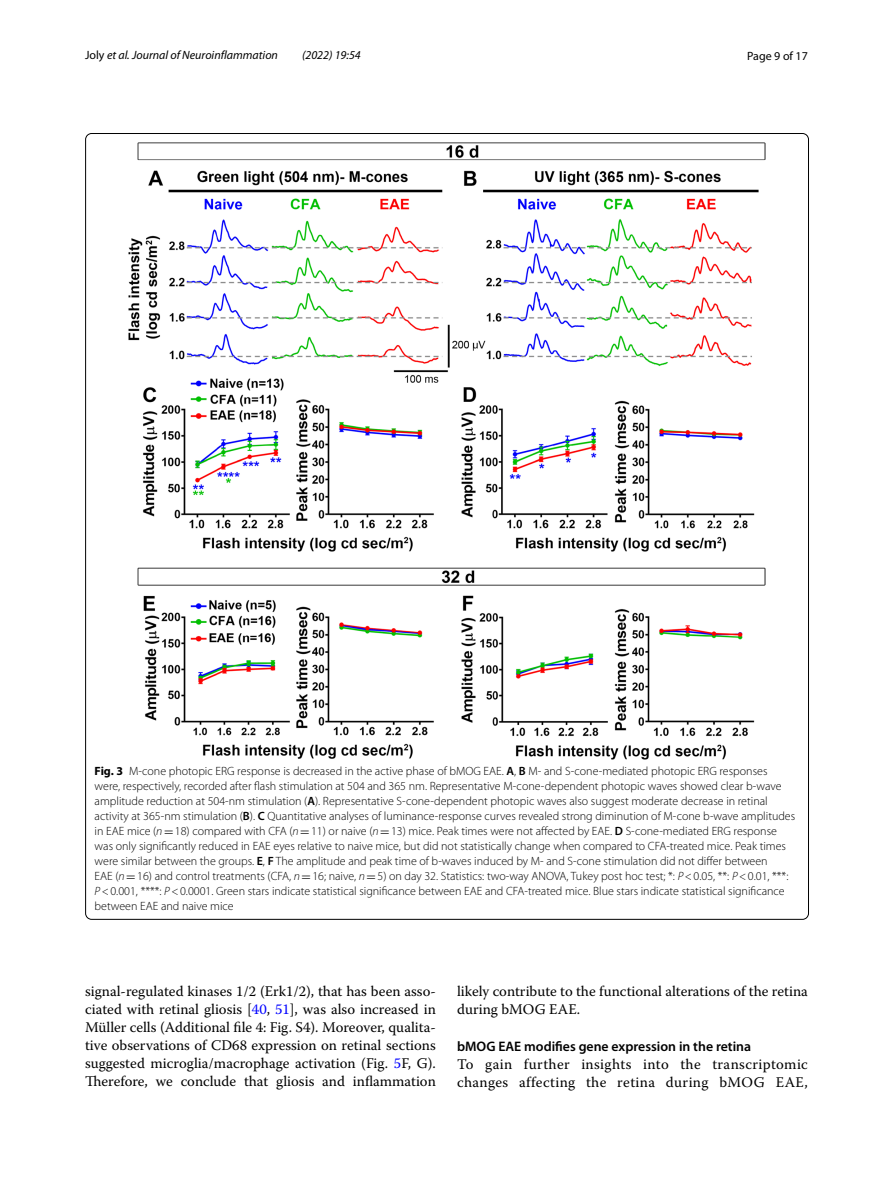
<style>
.page{position:relative;width:893px;height:1187px;background:#fff}
.page>*{position:absolute;margin:0;border:0;box-sizing:border-box;transform-origin:0 0}
.t1{font:14.7px/18px "Warnock Pro";color:#000;text-align:justify}
.t2{font:14.7px/18px "Warnock Pro";letter-spacing:.025em;color:#000}
.t3{font:600 13.8px "Myriad Pro";color:#000}
.t4{font:300 12px/15px "Myriad Pro";color:#000}
.t5{font:italic 12px "Myriad Pro";color:#000}
.t6{font:12px "Myriad Pro";color:#000}
.s1{font-style:normal}
.s2{font-weight:700}
.s3{font-weight:600}
.s4{font-style:italic}
.s5{font-family:"MTSY";font-weight:400}
.s6{color:#00f}
</style>
<div class="page">
<img style="left:128px;top:142px;width:638px;height:617px">
<p class="t5" style="left:85px;top:48px;width:194px"><span class="s1">Joly</span> et al. Journal of Neuroinflammation</p>
<p class="t5" style="left:302px;top:48px;width:60px">(2022) 19:54</p>
<p class="t6" style="left:747px;top:48px;width:62px">Page 9 of 17</p>
<p class="t4" style="left:95px;top:763px;width:702px"><span class="s2">Fig. 3</span> M-cone photopic ERG response is decreased in the active phase of bMOG EAE. <span class="s3">A</span>, <span class="s3">B</span> M- and S-cone-mediated photopic ERG responses were, respectively, recorded after flash stimulation at 504 and 365 nm. Representative M-cone-dependent photopic waves showed clear b-wave amplitude reduction at 504-nm stimulation (<span class="s3">A</span>). Representative S-cone-dependent photopic waves also suggest moderate decrease in retinal activity at 365-nm stimulation (<span class="s3">B</span>). <span class="s3">C</span> Quantitative analyses of luminance-response curves revealed strong diminution of M-cone b-wave amplitudes in EAE mice (<span class="s4">n</span><span class="s5">=</span>18) compared with CFA (<span class="s4">n</span><span class="s5">=</span>11) or naive (<span class="s4">n</span><span class="s5">=</span>13) mice. Peak times were not affected by EAE. <span class="s3">D</span> S-cone-mediated ERG response was only significantly reduced in EAE eyes relative to naive mice, but did not statistically change when compared to CFA-treated mice. Peak times were similar between the groups. <span class="s3">E</span>, <span class="s3">F</span> The amplitude and peak time of b-waves induced by M- and S-cone stimulation did not differ between<br>EAE (<span class="s4">n</span><span class="s5">=</span>16) and control treatments (CFA, <span class="s4">n</span><span class="s5">=</span>16; naive, <span class="s4">n</span><span class="s5">=</span>5) on day 32. Statistics: two-way ANOVA, Tukey post hoc test; *: <span class="s4">P</span>&lt;0.05, **: <span class="s4">P</span>&lt;0.01, ***:<br><span class="s4">P</span>&lt;0.001, ****: <span class="s4">P</span>&lt;0.0001. Green stars indicate statistical significance between EAE and CFA-treated mice. Blue stars indicate statistical significance between EAE and naive mice</p>
<p class="t1" style="left:85px;top:981px;width:352px">signal-regulated kinases 1/2 (Erk1/2), that has been asso&shy;ciated with retinal gliosis [<span class="s6">40</span>, <span class="s6">51</span>], was also increased in Müller cells (Additional file 4: Fig. S4). Moreover, qualita&shy;tive observations of CD68 expression on retinal sections suggested microglia/macrophage activation (Fig. <span class="s6">5</span>F, G).<br>Therefore, we conclude that gliosis and inflammation</p>
<p class="t1" style="left:457px;top:981px;width:352px">likely contribute to the functional alterations of the retina during bMOG EAE.</p>
<p class="t3" style="left:457px;top:1037px;width:296px">bMOG EAE modifies gene expression in the retina</p>
<p class="t2" style="left:457px;top:1054px;width:352px">To gain further insights into the transcriptomic changes affecting the retina during bMOG EAE,</p>
</div>
